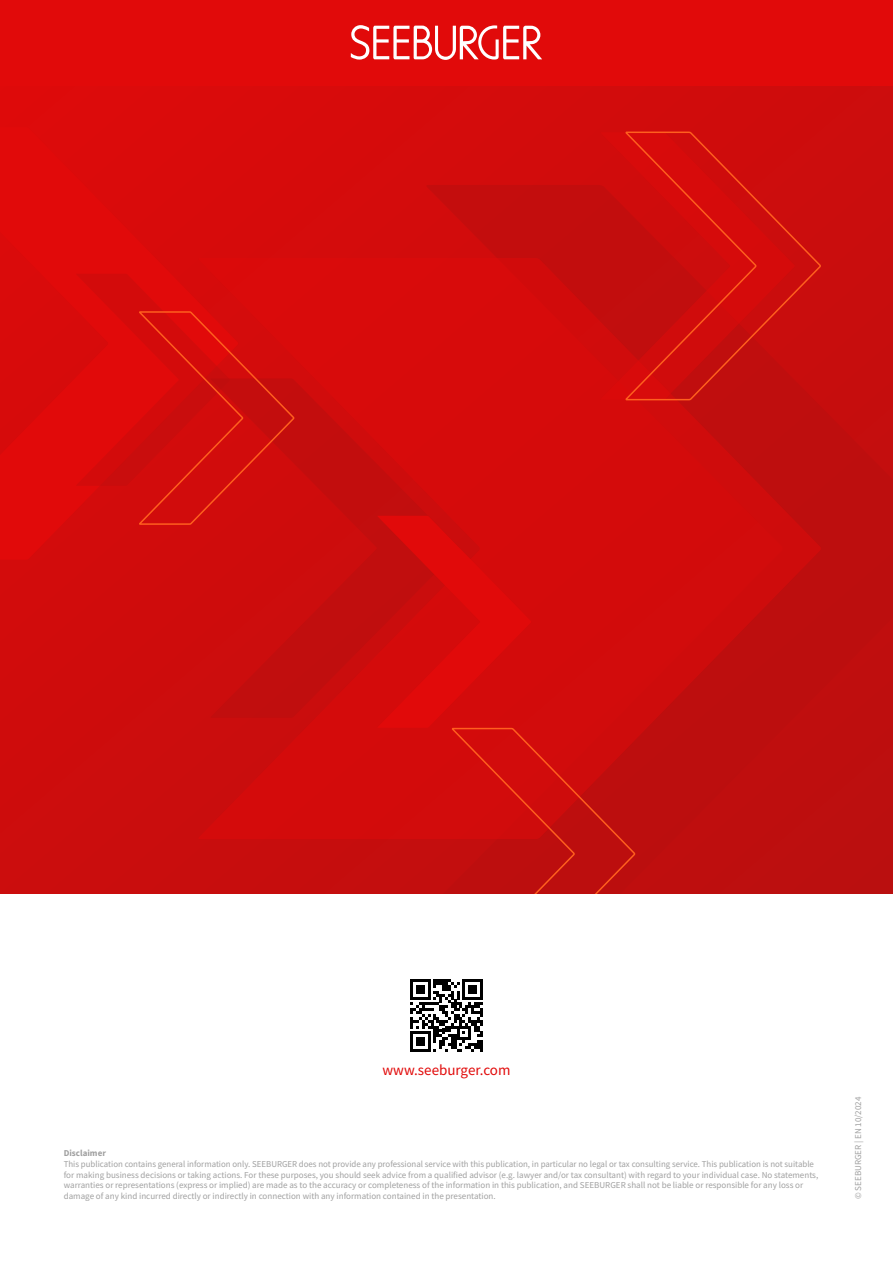
<style>
.page{position:relative;width:893px;height:1263px;background:#fff}
.page>*{position:absolute;margin:0;border:0;box-sizing:border-box;transform-origin:0 0}
.t1{font:15px "Source Sans Pro";color:#e10a0a}
.t2{font:9px/10.8px "Source Sans Pro";color:#a0a0a0}
.t3{font:700 9px "Source Sans Pro";color:#a0a0a0}
</style>
<div class="page">
<div style="left:0;top:0;width:893px;height:893px;background:#d00c0c"></div>
<svg style="left:427px;top:185px;width:466px;height:708px;fill:#be0e0e"></svg>
<svg style="left:238px;top:258px;width:583px;height:581px"></svg>
<div style="left:0;top:127px;width:238px;height:433px;background:#da0b0b"></div>
<svg style="left:210px;top:378px;width:250px;height:340px"></svg>
<svg style="left:600px;top:185px;width:24px;height:215px;fill:#c20d0d"></svg>
<svg style="left:624px;top:131px;width:198px;height:270px"></svg>
<svg style="left:76px;top:274px;width:220px;height:252px"></svg>
<svg style="left:377px;top:516px;width:260px;height:377px"></svg>
<div style="left:0;top:0;width:893px;height:85px;background:#e10a0a"></div>
<svg style="left:351px;top:25px;width:191px;height:35px"></svg>
<svg style="left:410px;top:979px;width:73px;height:73px"></svg>
<h1 class="t1" style="left:383px;top:1060px;width:129px">www.seeburger.com</h1>
<p class="t3" style="left:64px;top:1147px;width:44px">Disclaimer</p>
<p class="t2" style="left:64px;top:1158px;width:756px">This publication contains general information only. SEEBURGER does not provide any professional service with this publication, in particular no legal or tax consulting service. This publication is not suitable for making business decisions or taking actions. For these purposes, you should seek advice from a qualified advisor (e.g. lawyer and/or tax consultant) with regard to your individual case. No statements, warranties or representations (express or implied) are made as to the accuracy or completeness of the information in this publication, and SEEBURGER shall not be liable or responsible for any loss or damage of any kind incurred directly or indirectly in connection with any information contained in the presentation.</p>
<p class="t2" style="left:853px;top:1199px;width:104px;rotate:-90deg">© SEEBURGER | EN 10/2024</p>
</div>
